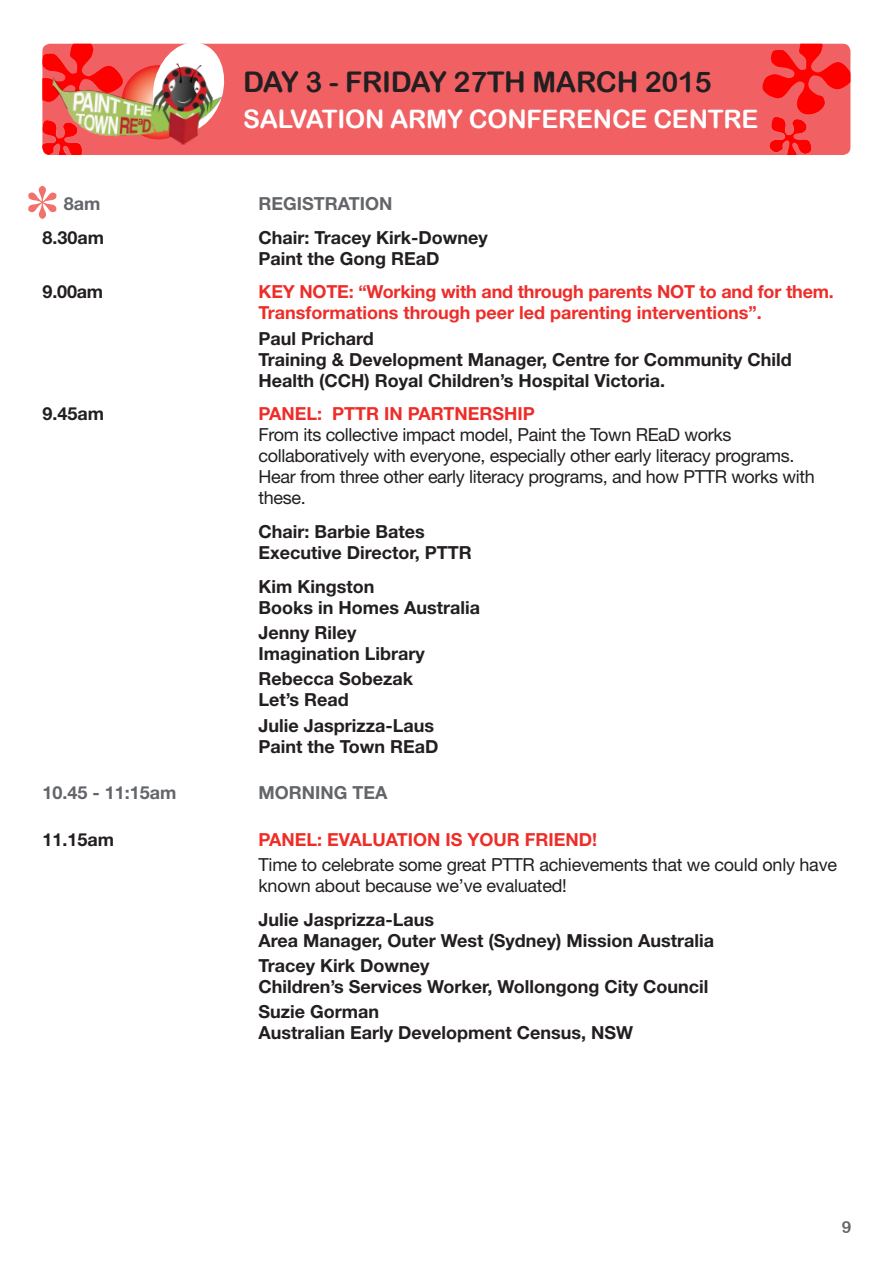
<style>
.page{position:relative;width:893px;height:1263px;background:#fff}
.page>*{position:absolute;margin:0;border:0;box-sizing:border-box;transform-origin:0 0}
.Keynote{font:28.5px "Arial Rounded MT Bold";letter-spacing:-.01em;color:#231f20}
.Keynote-2{font:25.5px "Arial Rounded MT Bold";letter-spacing:-.01em;color:#fff}
.t1{font:700 18px/21px "Helvetica Neue LT Std";color:#231f20}
.t2{font:18px/21px "Helvetica Neue LT Std";letter-spacing:-.02em;color:#231f20}
.t3{font:700 18px/21px "Helvetica Neue LT Std";color:#ee2d29}
.Body{font:700 18px "Helvetica Neue LT Std";color:#63656a}
.t4{font:16.5px "Arial Rounded MT Bold";color:#63656a}
.s1{font-weight:700;color:#ee2d29}
</style>
<div class="page">
<div style="left:42px;top:44px;width:808px;height:111px;background:#f16163;border-radius:8px"></div>
<img style="left:42px;top:44px;width:52px;height:111px">
<img style="left:762px;top:44px;width:88px;height:111px">
<svg style="left:120px;top:43px;width:109px;height:41px"></svg>
<img style="left:49px;top:55px;width:175px;height:92px">
<svg style="left:28px;top:186px;width:28px;height:33px"></svg>
<p class="Keynote" style="left:243px;top:65px;width:470px">DAY 3 - FRIDAY 27TH MARCH 2015</p>
<p class="Keynote-2" style="left:243px;top:103px;width:517px">SALVATION ARMY CONFERENCE CENTRE</p>
<p class="Body" style="left:64px;top:192px;width:38px">8am</p>
<p class="Body" style="left:259px;top:192px;width:135px">REGISTRATION</p>
<p class="t1" style="left:43px;top:226px;width:63px">8.30am</p>
<p class="t1" style="left:259px;top:226px;width:231px">Chair: Tracey Kirk-Downey</p>
<p class="t1" style="left:259px;top:247px;width:183px">Paint the Gong REaD</p>
<p class="t1" style="left:43px;top:281px;width:62px">9.00am</p>
<p class="t3" style="left:259px;top:281px;width:577px">KEY NOTE: “Working with and through parents NOT to and for them.<br>Transformations through peer led parenting interventions”.</p>
<p class="t1" style="left:259px;top:327px;width:535px">Paul Prichard<br>Training &amp; Development Manager, Centre for Community Child<br>Health (CCH) Royal Children’s Hospital Victoria.</p>
<p class="t1" style="left:43px;top:403px;width:63px">9.45am</p>
<p class="t2" style="left:259px;top:403px;width:558px"><span class="s1">PANEL: PTTR IN PARTNERSHIP<br></span>From its collective impact model, Paint the Town REaD works collaboratively with everyone, especially other early literacy programs.<br>Hear from three other early literacy programs, and how PTTR works with these.</p>
<p class="t1" style="left:259px;top:521px;width:215px">Chair: Barbie Bates<br>Executive Director, PTTR</p>
<p class="t1" style="left:259px;top:576px;width:223px">Kim Kingston<br>Books in Homes Australia</p>
<p class="t1" style="left:259px;top:622px;width:168px">Jenny Riley<br>Imagination Library</p>
<p class="t1" style="left:259px;top:668px;width:156px">Rebecca Sobezak<br>Let’s Read</p>
<p class="t1" style="left:259px;top:714px;width:181px">Julie Jasprizza-Laus<br>Paint the Town REaD</p>
<p class="Body" style="left:43px;top:782px;width:136px">10.45 - 11:15am</p>
<p class="Body" style="left:259px;top:782px;width:130px">MORNING TEA</p>
<p class="t1" style="left:43px;top:828px;width:73px">11.15am</p>
<p class="t3" style="left:259px;top:828px;width:340px">PANEL: EVALUATION IS YOUR FRIEND!</p>
<p class="t2" style="left:259px;top:854px;width:580px">Time to celebrate some great PTTR achievements that we could only have known about because we’ve evaluated!</p>
<p class="t1" style="left:259px;top:908px;width:457px">Julie Jasprizza-Laus<br>Area Manager, Outer West (Sydney) Mission Australia</p>
<p class="t1" style="left:259px;top:955px;width:451px">Tracey Kirk Downey<br>Children’s Services Worker, Wollongong City Council</p>
<p class="t1" style="left:259px;top:1001px;width:376px">Suzie Gorman<br>Australian Early Development Census, NSW</p>
<p class="t4" style="left:842px;top:1217px;width:11px">9</p>
</div>
